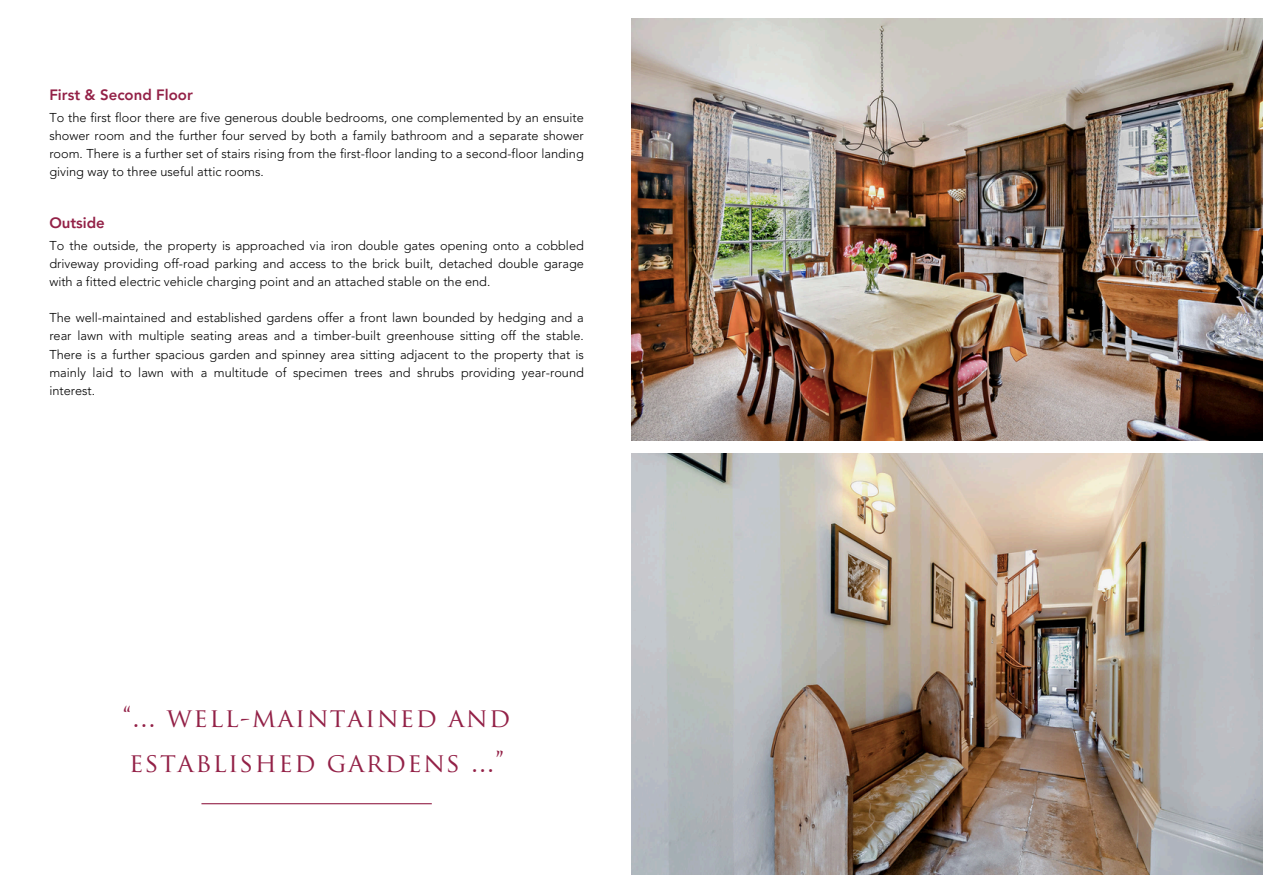
<style>
.page{position:relative;width:1263px;height:894px;background:#fff}
.page>*{position:absolute;margin:0;border:0;box-sizing:border-box;transform-origin:0 0}
.t1{font:26.1px/45px "Trajan Pro";letter-spacing:.055em;color:#932147}
.t2{font:800 15px "Avenir LT Pro";color:#932147}
.t3{font:300 12.75px/18px "Avenir";color:#000;text-align:justify}
</style>
<div class="page">
<hr style="left:201px;top:802px;width:231px;height:2px;background:#932147">
<img style="left:631px;top:19px;width:631px;height:421px">
<img style="left:631px;top:453px;width:631px;height:421px">
<p class="t2" style="left:49px;top:89px;width:145px">First &amp; Second Floor</p>
<p class="t3" style="left:49px;top:109px;width:536px">To the first floor there are five generous double bedrooms, one complemented by an ensuite shower room and the further four served by both a family bathroom and a separate shower room. There is a further set of stairs rising from the first-floor landing to a second-floor landing giving way to three useful attic rooms.</p>
<h2 class="t2" style="left:49px;top:217px;width:57px">Outside</h2>
<h2 class="t3" style="left:49px;top:237px;width:536px">To the outside, the property is approached via iron double gates opening onto a cobbled driveway providing off-road parking and access to the brick built, detached double garage with a fitted electric vehicle charging point and an attached stable on the end.</h2>
<p class="t3" style="left:49px;top:309px;width:536px">The well-maintained and established gardens offer a front lawn bounded by hedging and a rear lawn with multiple seating areas and a timber-built greenhouse sitting off the stable.<br>There is a further spacious garden and spinney area sitting adjacent to the property that is mainly laid to lawn with a multitude of specimen trees and shrubs providing year-round interest.</p>
<p class="t1" style="left:123px;top:698px;width:389px">“... WELL-MAINTAINED AND<br>ESTABLISHED GARDENS ...”</p>
</div>
